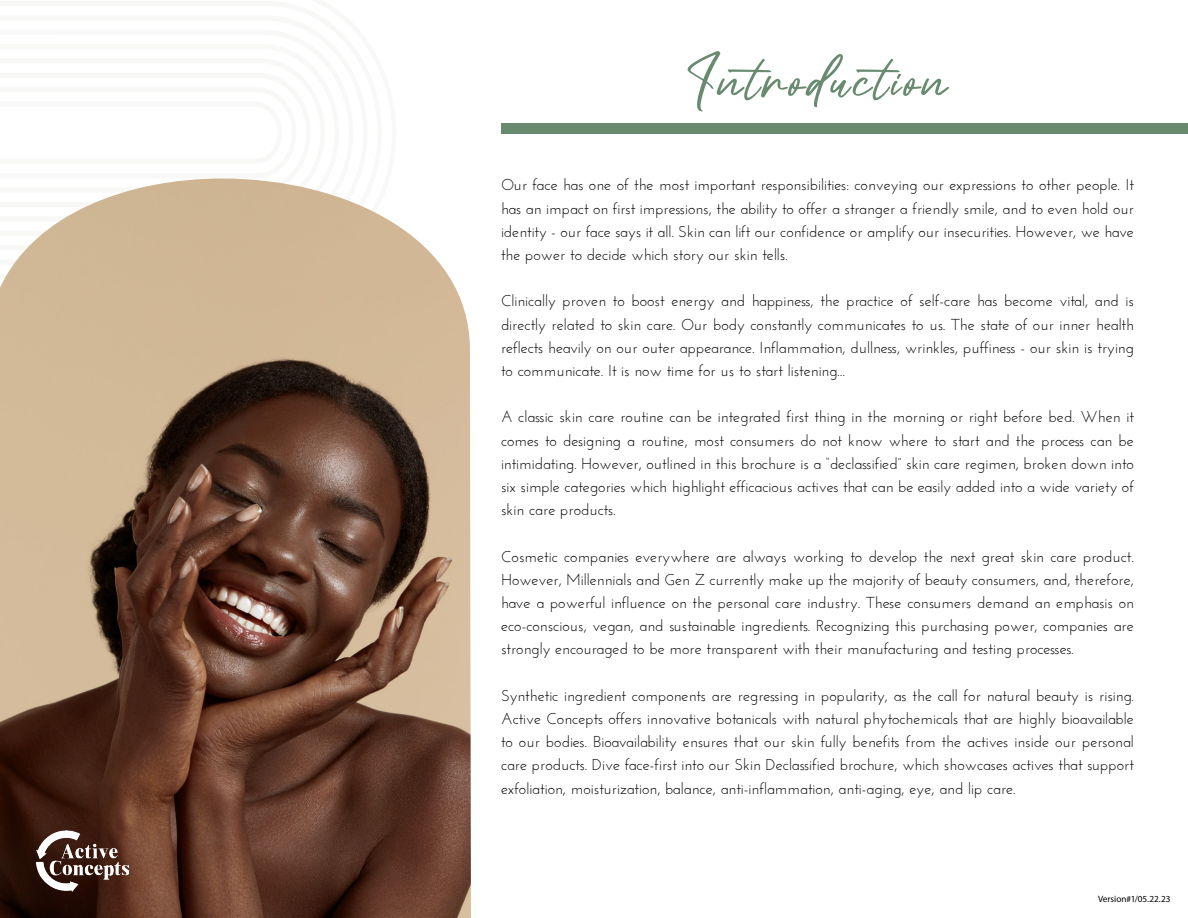
<style>
.page{position:relative;width:1188px;height:918px;background:#fff}
.page>*{position:absolute;margin:0;border:0;box-sizing:border-box;transform-origin:0 0}
.t1{font:66.6px "Maytra";letter-spacing:.05em;color:#688a6f}
.table_of_contents{font:15.75px/23.2px "Josefin Sans";color:#000;text-align:justify}
.t2{font:9.3px "Myriad Pro";letter-spacing:-.005em;color:#000}
</style>
<div class="page">
<div style="left:501px;top:123px;width:687px;height:11px;background:#688a6f"></div>
<img style="left:0;top:178px;width:471px;height:740px">
<img style="left:36px;top:830px;width:93px;height:62px">
<p class="t1" style="left:687px;top:49px;width:262px">Introduction</p>
<p class="table_of_contents" style="left:501px;top:173px;width:635px">Our face has one of the most important responsibilities: conveying our expressions to other people. It has an impact on first impressions, the ability to offer a stranger a friendly smile, and to even hold our identity - our face says it all. Skin can lift our confidence or amplify our insecurities. However, we have the power to decide which story our skin tells.</p>
<p class="table_of_contents" style="left:501px;top:289px;width:635px">Clinically proven to boost energy and happiness, the practice of self-care has become vital, and is directly related to skin care. Our body constantly communicates to us. The state of our inner health reflects heavily on our outer appearance. Inflammation, dullness, wrinkles, puffiness - our skin is trying to communicate. It is now time for us to start listening...</p>
<p class="table_of_contents" style="left:501px;top:405px;width:635px">A classic skin care routine can be integrated first thing in the morning or right before bed. When it comes to designing a routine, most consumers do not know where to start and the process can be intimidating. However, outlined in this brochure is a “declassified” skin care regimen, broken down into six simple categories which highlight efficacious actives that can be easily added into a wide variety of skin care products.</p>
<p class="table_of_contents" style="left:501px;top:544px;width:635px">Cosmetic companies everywhere are always working to develop the next great skin care product.<br>However, Millennials and Gen Z currently make up the majority of beauty consumers, and, therefore, have a powerful influence on the personal care industry. These consumers demand an emphasis on eco-conscious, vegan, and sustainable ingredients. Recognizing this purchasing power, companies are strongly encouraged to be more transparent with their manufacturing and testing processes.</p>
<p class="table_of_contents" style="left:501px;top:684px;width:635px">Synthetic ingredient components are regressing in popularity, as the call for natural beauty is rising.<br>Active Concepts offers innovative botanicals with natural phytochemicals that are highly bioavailable to our bodies. Bioavailability ensures that our skin fully benefits from the actives inside our personal care products. Dive face-first into our Skin Declassified brochure, which showcases actives that support exfoliation, moisturization, balance, anti-inflammation, anti-aging, eye, and lip care.</p>
<p class="t2" style="left:1098px;top:893px;width:74px">Version#1/05.22.23</p>
</div>
